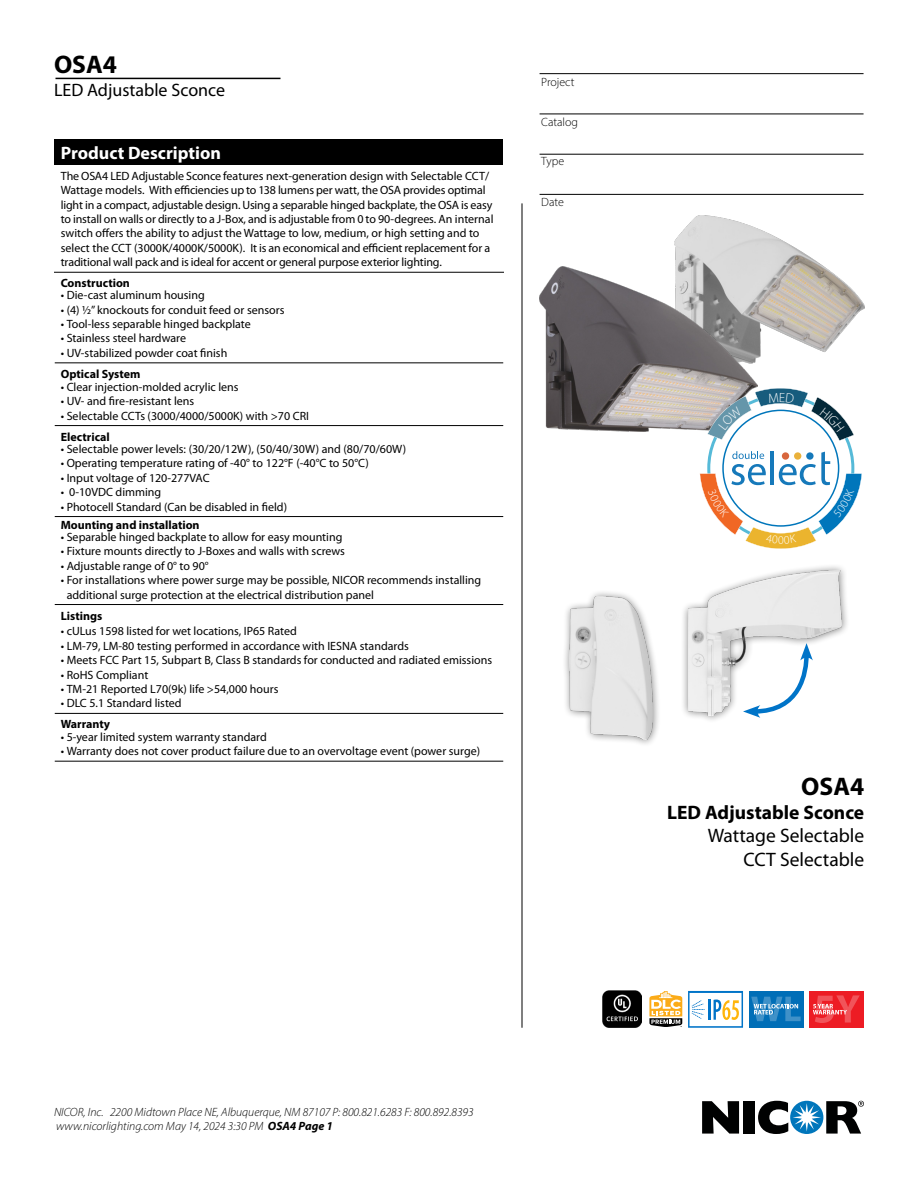
<style>
.page{position:relative;width:918px;height:1188px;background:#fff}
.page>*{position:absolute;margin:0;border:0;box-sizing:border-box;transform-origin:0 0}
.t1{font:700 25.5px "Myriad Pro";color:#000}
.t2{font:19.5px/23.4px "Myriad Pro";color:#000;text-align:right}
.t3{font:700 19.5px "Myriad Pro";color:#000}
.t4{font:18px "Myriad Pro";color:#000}
.t5{font:700 18px "Myriad Pro";color:#fff}
.t6{font:12px/14.4px "Myriad Pro";color:#000}
.t7{font:italic 300 12px/14.4px "Myriad Pro";color:#000}
.t8{font:700 12px "Myriad Pro";color:#000}
.t9{font:300 12px "Myriad Pro";color:#000}
.s1{font-weight:700}
</style>
<div class="page">
<svg style="left:758px;top:1101px;width:106px;height:33px"></svg>
<div style="left:744px;top:1101px;width:11px;height:33px;background:#000101"></div>
<svg style="left:702px;top:1101px;width:37px;height:33px"></svg>
<hr style="left:522px;top:203px;width:1px;height:825px;background:#000">
<div style="left:55px;top:139px;width:448px;height:26px;background:#000"></div>
<hr style="left:54px;top:272px;width:450px;height:1px;background:#000">
<hr style="left:55px;top:362px;width:448px;height:1px;background:#000">
<hr style="left:55px;top:425px;width:448px;height:1px;background:#000">
<hr style="left:55px;top:516px;width:448px;height:1px;background:#000">
<hr style="left:55px;top:604px;width:448px;height:1px;background:#000">
<hr style="left:55px;top:713px;width:448px;height:1px;background:#000">
<hr style="left:55px;top:761px;width:448px;height:1px;background:#000">
<hr style="left:540px;top:154px;width:324px;height:1px;background:#000">
<hr style="left:540px;top:194px;width:324px;height:1px;background:#000">
<hr style="left:540px;top:114px;width:324px;height:1px;background:#000">
<hr style="left:540px;top:73px;width:324px;height:1px;background:#000">
<hr style="left:56px;top:78px;width:224px;height:1px;background:#000">
<img style="left:602px;top:991px;width:40px;height:37px">
<div style="left:810px;top:991px;width:54px;height:37px;background:#ed1c24"></div>
<svg style="left:813px;top:995px;width:47px;height:28px"></svg>
<div style="left:749px;top:991px;width:54px;height:37px;background:#006eb7"></div>
<svg style="left:751px;top:997px;width:50px;height:24px"></svg>
<svg style="left:688px;top:991px;width:55px;height:37px"></svg>
<svg style="left:649px;top:991px;width:33px;height:36px"></svg>
<div style="left:680px;top:563px;width:171px;height:161px;background:#000;opacity:.5"></div>
<img style="left:688px;top:570px;width:154px;height:145px">
<img style="left:674px;top:215px;width:190px;height:143px">
<img style="left:540px;top:267px;width:217px;height:164px">
<div style="left:562px;top:589px;width:99px;height:159px;background:#000;opacity:.5"></div>
<img style="left:569px;top:596px;width:83px;height:143px">
<svg style="left:743px;top:643px;width:70px;height:75px"></svg>
<svg style="left:700px;top:451px;width:162px;height:98px"></svg>
<svg style="left:707px;top:388px;width:147px;height:53px"></svg>
<h1 class="t1" style="left:54px;top:48px;width:64px">OSA4</h1>
<h3 class="t4" style="left:54px;top:78px;width:173px">LED Adjustable Sconce</h3>
<h3 class="t5" style="left:61px;top:141px;width:162px">Product Description</h3>
<p class="t6" style="left:61px;top:168px;width:434px">The OSA4 LED Adjustable Sconce features next-generation design with Selectable CCT/ Wattage models. With efficiencies up to 138 lumens per watt, the OSA provides optimal light in a compact, adjustable design. Using a separable hinged backplate, the OSA is easy to install on walls or directly to a J-Box, and is adjustable from 0 to 90-degrees. An internal switch offers the ability to adjust the Wattage to low, medium, or high setting and to select the CCT (3000K/4000K/5000K). It is an economical and efficient replacement for a traditional wall pack and is ideal for accent or general purpose exterior lighting.</p>
<p class="t8" style="left:61px;top:275px;width:71px">Construction</p>
<p class="t6" style="left:61px;top:288px;width:146px">• Die-cast aluminum housing</p>
<p class="t6" style="left:61px;top:302px;width:225px">• (4) 1/2” knockouts for conduit feed or sensors</p>
<p class="t6" style="left:61px;top:317px;width:192px">• Tool-less separable hinged backplate</p>
<p class="t6" style="left:61px;top:331px;width:127px">• Stainless steel hardware</p>
<p class="t6" style="left:61px;top:345px;width:168px">• UV-stabilized powder coat finish</p>
<p class="t8" style="left:61px;top:366px;width:81px">Optical System</p>
<p class="t6" style="left:61px;top:379px;width:179px">• Clear injection-molded acrylic lens</p>
<p class="t6" style="left:61px;top:394px;width:135px">• UV- and fire-resistant lens</p>
<p class="t6" style="left:61px;top:408px;width:250px">• Selectable CCTs (3000/4000/5000K) with &gt;70 CRI</p>
<p class="t8" style="left:61px;top:429px;width:51px">Electrical</p>
<p class="t6" style="left:61px;top:442px;width:347px">• Selectable power levels: (30/20/12W), (50/40/30W) and (80/70/60W)</p>
<p class="t6" style="left:61px;top:456px;width:310px">• Operating temperature rating of -40° to 122°F (-40°C to 50°C)</p>
<p class="t6" style="left:61px;top:470px;width:151px">• Input voltage of 120-277VAC</p>
<p class="t6" style="left:61px;top:485px;width:102px">• 0-10VDC dimming</p>
<p class="t6" style="left:61px;top:499px;width:228px">• Photocell Standard (Can be disabled in field)</p>
<p class="t8" style="left:61px;top:517px;width:140px">Mounting and installation</p>
<p class="t6" style="left:61px;top:530px;width:283px">• Separable hinged backplate to allow for easy mounting</p>
<p class="t6" style="left:61px;top:544px;width:286px">• Fixture mounts directly to J-Boxes and walls with screws</p>
<p class="t6" style="left:61px;top:558px;width:150px">• Adjustable range of 0° to 90°</p>
<p class="t6" style="left:67px;top:573px;width:416px;text-indent:-6px">• For installations where power surge may be possible, NICOR recommends installing additional surge protection at the electrical distribution panel</p>
<p class="t8" style="left:61px;top:608px;width:43px">Listings</p>
<p class="t6" style="left:61px;top:624px;width:238px">• cULus 1598 listed for wet locations, IP65 Rated</p>
<p class="t6" style="left:61px;top:638px;width:350px">• LM-79, LM-80 testing performed in accordance with IESNA standards</p>
<p class="t6" style="left:61px;top:653px;width:433px">• Meets FCC Part 15, Subpart B, Class B standards for conducted and radiated emissions</p>
<p class="t6" style="left:61px;top:667px;width:89px">• RoHS Compliant</p>
<p class="t6" style="left:61px;top:682px;width:219px">• TM-21 Reported L70(9k) life &gt;54,000 hours</p>
<p class="t6" style="left:61px;top:696px;width:122px">• DLC 5.1 Standard listed</p>
<p class="t8" style="left:61px;top:717px;width:51px">Warranty</p>
<p class="t6" style="left:61px;top:729px;width:208px">• 5-year limited system warranty standard</p>
<p class="t6" style="left:61px;top:744px;width:421px">• Warranty does not cover product failure due to an overvoltage event (power surge)</p>
<p class="t9" style="left:541px;top:75px;width:35px">Project</p>
<p class="t9" style="left:541px;top:115px;width:38px">Catalog</p>
<p class="t9" style="left:541px;top:154px;width:24px">Type</p>
<p class="t9" style="left:541px;top:194px;width:24px">Date</p>
<h1 class="t1" style="left:801px;top:770px;width:64px">OSA4</h1>
<h2 class="t3" style="left:667px;top:799px;width:199px">LED Adjustable Sconce</h2>
<h2 class="t2" style="left:708px;top:824px;width:158px">Wattage Selectable<br>CCT Selectable</h2>
<p class="t7" style="left:54px;top:1104px;width:421px">NICOR, Inc. 2200 Midtown Place NE, Albuquerque, NM 87107 P: 800.821.6283 F: 800.892.8393 www.nicorlighting.com May 14, 2024 3:30 PM <span class="s1">OSA4 Page 1</span></p>
</div>
